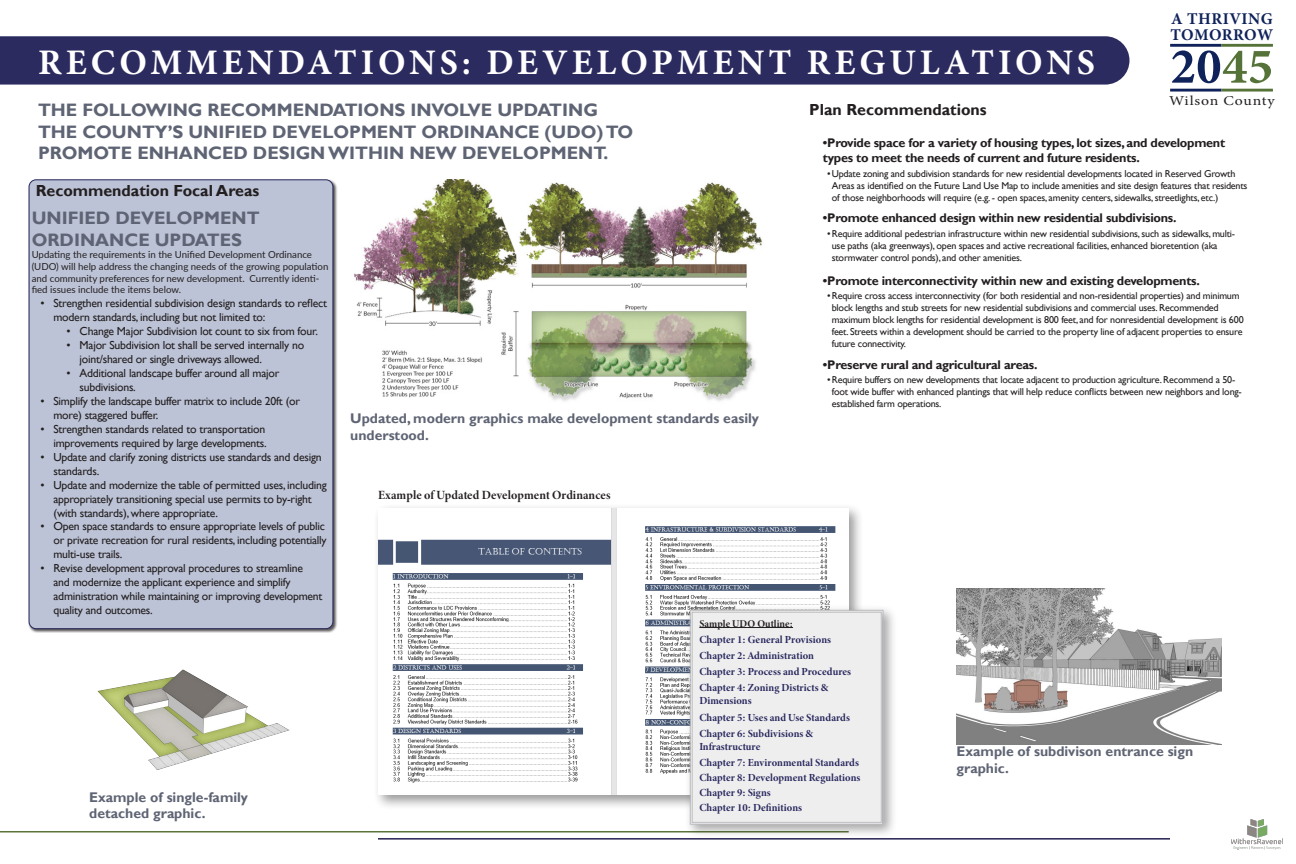
<style>
.page{position:relative;width:1296px;height:864px;background:#fff}
.page>*{position:absolute;margin:0;border:0;box-sizing:border-box;transform-origin:0 0}
.t1{font:700 50.7px "Minion Pro";color:#0f2259}
.Title_board{font:700 36px "Minion Pro";letter-spacing:.11em;color:#fff}
.Header_2_board{font:700 18px/21.6px "Gill Sans";color:#5e6474}
.t2{font:700 16.4px/15.7px "Minion Pro";letter-spacing:.03em;color:#0f2259}
.t3{font:700 16px "Gill Sans";color:#231f20}
.Figure_title_board{font:700 14px/16.8px "Gill Sans";color:#5f6474}
.t4{font:13.55px "Minion Pro";letter-spacing:.05em;color:#231f20;scale:1.16 1}
.t5{font:700 12.55px/15.1px "Gill Sans";letter-spacing:-.02em;color:#231f20}
.Figure_caption{font:12.55px "Minion Variable Concept";letter-spacing:.005em;color:#231f20}
.t6{font:11.65px/13.9px "Gill Sans";letter-spacing:-.02em;color:#231f20}
.Header_3{font:10.8px/12.9px "Minion Variable Concept";color:#27265c}
.Figure_caption-2{font:10.4px "Minion Variable Concept";letter-spacing:.005em;color:#231f20}
.t7{font:10px/12px "Gill Sans";letter-spacing:-.02em;color:#231f20}
.t8{font:9.7px/11.7px "Lato";color:#231f20}
.s1{color:#557338}
</style>
<div class="page">
<img style="left:1231px;top:819px;width:52px;height:31px">
<hr style="left:1170px;top:44px;width:52px;height:3px;background:#0f2259">
<hr style="left:1170px;top:89px;width:52px;height:3px;background:#0f2259">
<hr style="left:1222px;top:44px;width:51px;height:3px;background:#557338">
<hr style="left:1222px;top:89px;width:51px;height:3px;background:#557338">
<hr style="left:0;top:831px;width:849px;height:1px;background:#59733a">
<hr style="left:378px;top:838px;width:792px;height:2px;background:#232052">
<div style="left:0;top:36px;width:1130px;height:49px;background:#2c2b5f"></div>
<img style="left:354px;top:180px;width:408px;height:221px">
<div style="left:374px;top:504px;width:490px;height:307px;background:#231f20;opacity:.46"></div>
<img style="left:378px;top:508px;width:470px;height:287px">
<div style="left:685px;top:605px;width:212px;height:233px;background:#231f20;opacity:.41"></div>
<div style="left:689px;top:609px;width:195px;height:216px;background:#eeeeef"></div>
<div style="left:692px;top:612px;width:190px;height:211px;border:1px solid #bcbdc0"></div>
<div style="left:387px;top:518px;width:214px;height:17px;background:#fff"></div>
<img style="left:97px;top:669px;width:193px;height:101px">
<img style="left:957px;top:588px;width:265px;height:157px">
<div style="left:28px;top:179px;width:309px;height:454px;background:#231f20;opacity:.75"></div>
<div style="left:29px;top:180px;width:304px;height:449px;background:#bcc3d6;border-radius:7px"></div>
<div style="left:29px;top:180px;width:304px;height:449px;border:1px solid #27265c;border-radius:7px"></div>
<p class="Title_board" style="left:38px;top:37px;width:1058px">RECOMMENDATIONS: DEVELOPMENT REGULATIONS</p>
<h3 class="t2" style="left:1171px;top:11px;width:104px">A THRIVING<br>TOMORROW</h3>
<h1 class="t1" style="left:1170px;top:31px;width:104px">20<span class="s1">45</span></h1>
<p class="Header_2_board" style="left:38px;top:100px;width:597px">THE FOLLOWING RECOMMENDATIONS INVOLVE UPDATING<br>THE COUNTY’S UNIFIED DEVELOPMENT ORDINANCE (UDO) TO<br>PROMOTE ENHANCED DESIGN WITHIN NEW DEVELOPMENT.</p>
<p class="t3" style="left:36px;top:181px;width:225px">Recommendation Focal Areas</p>
<p class="Header_2_board" style="left:32px;top:208px;width:230px">UNIFIED DEVELOPMENT<br>ORDINANCE UPDATES</p>
<p class="t8" style="left:32px;top:249px;width:298px">Updating the requirements in the Unified Development Ordinance (UDO) will help address the changing needs of the growing population and community preferences for new development. Currently identi&shy;fied issues include the items below.</p>
<p class="t6" style="left:53px;top:297px;width:275px;text-indent:-13px">• Strengthen residential subdivision design standards to reflect modern standards, including but not limited to:</p>
<p class="t6" style="left:67px;top:324px;width:253px">• Change Major Subdivision lot count to six from four.</p>
<p class="t6" style="left:80px;top:338px;width:226px;text-indent:-13px">• Major Subdivision lot shall be served internally no joint/shared or single driveways allowed.</p>
<p class="t6" style="left:80px;top:366px;width:201px;text-indent:-13px">• Additional landscape buffer around all major subdivisions.</p>
<p class="t6" style="left:53px;top:394px;width:248px;text-indent:-13px">• Simplify the landscape buffer matrix to include 20ft (or more) staggered buffer.</p>
<p class="t6" style="left:40px;top:422px;width:228px;text-align:right">• Strengthen standards related to transportation improvements required by large developments.</p>
<p class="t6" style="left:53px;top:450px;width:270px;text-indent:-13px">• Update and clarify zoning districts use standards and design standards.</p>
<p class="t6" style="left:53px;top:478px;width:275px;text-indent:-13px">• Update and modernize the table of permitted uses, including appropriately transitioning special use permits to by-right (with standards), where appropriate.</p>
<p class="t6" style="left:53px;top:520px;width:275px;text-indent:-13px">• Open space standards to ensure appropriate levels of public or private recreation for rural residents, including potentially multi-use trails.</p>
<p class="t6" style="left:53px;top:562px;width:270px;text-indent:-13px">• Revise development approval procedures to streamline and modernize the applicant experience and simplify administration while maintaining or improving development quality and outcomes.</p>
<p class="Figure_title_board" style="left:350px;top:411px;width:410px">Updated, modern graphics make development standards easily understood.</p>
<p class="Figure_caption" style="left:378px;top:487px;width:234px">Example of Updated Development Ordinances</p>
<p class="t3" style="left:809px;top:100px;width:179px">Plan Recommendations</p>
<h3 class="t4" style="left:1169px;top:92px;width:92px">Wilson County</h3>
<p class="t5" style="left:823px;top:136px;width:404px">•Provide space for a variety of housing types, lot sizes, and development types to meet the needs of current and future residents.</p>
<p class="t7" style="left:832px;top:167px;width:417px;text-indent:-4px">•Update zoning and subdivision standards for new residential developments located in Reserved Growth<br>Areas as identified on the Future Land Use Map to include amenities and site design features that residents of those neighborhoods will require (e.g. - open spaces, amenity centers, sidewalks, streetlights, etc.)</p>
<p class="t5" style="left:823px;top:211px;width:355px">•Promote enhanced design within new residential subdivisions.</p>
<p class="t7" style="left:832px;top:227px;width:405px;text-indent:-4px">•Require additional pedestrian infrastructure within new residential subdivisions, such as sidewalks, multi&shy;use paths (aka greenways), open spaces and active recreational facilities, enhanced bioretention (aka stormwater control ponds), and other amenities.</p>
<p class="t5" style="left:823px;top:273px;width:379px">•Promote interconnectivity within new and existing developments.</p>
<p class="t7" style="left:832px;top:290px;width:413px;text-indent:-4px">•Require cross access interconnectivity (for both residential and non-residential properties) and minimum block lengths and stub streets for new residential subdivisions and commercial uses. Recommended maximum block lengths for residential development is 800 feet, and for nonresidential development is 600 feet. Streets within a development should be carried to the property line of adjacent properties to ensure future connectivity.</p>
<p class="t5" style="left:823px;top:357px;width:216px">•Preserve rural and agricultural areas.</p>
<p class="t7" style="left:832px;top:374px;width:412px;text-indent:-4px">•Require buffers on new developments that locate adjacent to production agriculture. Recommend a 50- foot wide buffer with enhanced plantings that will help reduce conflicts between new neighbors and long&shy;established farm operations.</p>
<p class="Figure_title_board" style="left:89px;top:789px;width:160px">Example of single-family detached graphic.</p>
<p class="Figure_caption-2" style="left:699px;top:616px;width:95px">Sample UDO Outline:</p>
<p class="Header_3" style="left:699px;top:633px;width:133px">Chapter 1: General Provisions</p>
<p class="Header_3" style="left:699px;top:649px;width:116px">Chapter 2: Administration</p>
<p class="Header_3" style="left:699px;top:665px;width:153px">Chapter 3: Process and Procedures</p>
<p class="Header_3" style="left:699px;top:681px;width:131px">Chapter 4: Zoning Districts &amp;<br>Dimensions</p>
<p class="Header_3" style="left:699px;top:711px;width:152px">Chapter 5: Uses and Use Standards</p>
<p class="Header_3" style="left:699px;top:727px;width:116px">Chapter 6: Subdivisions &amp;<br>Infrastructure</p>
<p class="Header_3" style="left:699px;top:756px;width:161px">Chapter 7: Environmental Standards</p>
<p class="Header_3" style="left:699px;top:771px;width:163px">Chapter 8: Development Regulations</p>
<p class="Header_3" style="left:699px;top:786px;width:73px">Chapter 9: Signs</p>
<p class="Header_3" style="left:699px;top:801px;width:104px">Chapter 10: Definitions</p>
<p class="Figure_title_board" style="left:957px;top:743px;width:238px">Example of subdivison entrance sign graphic.</p>
</div>
